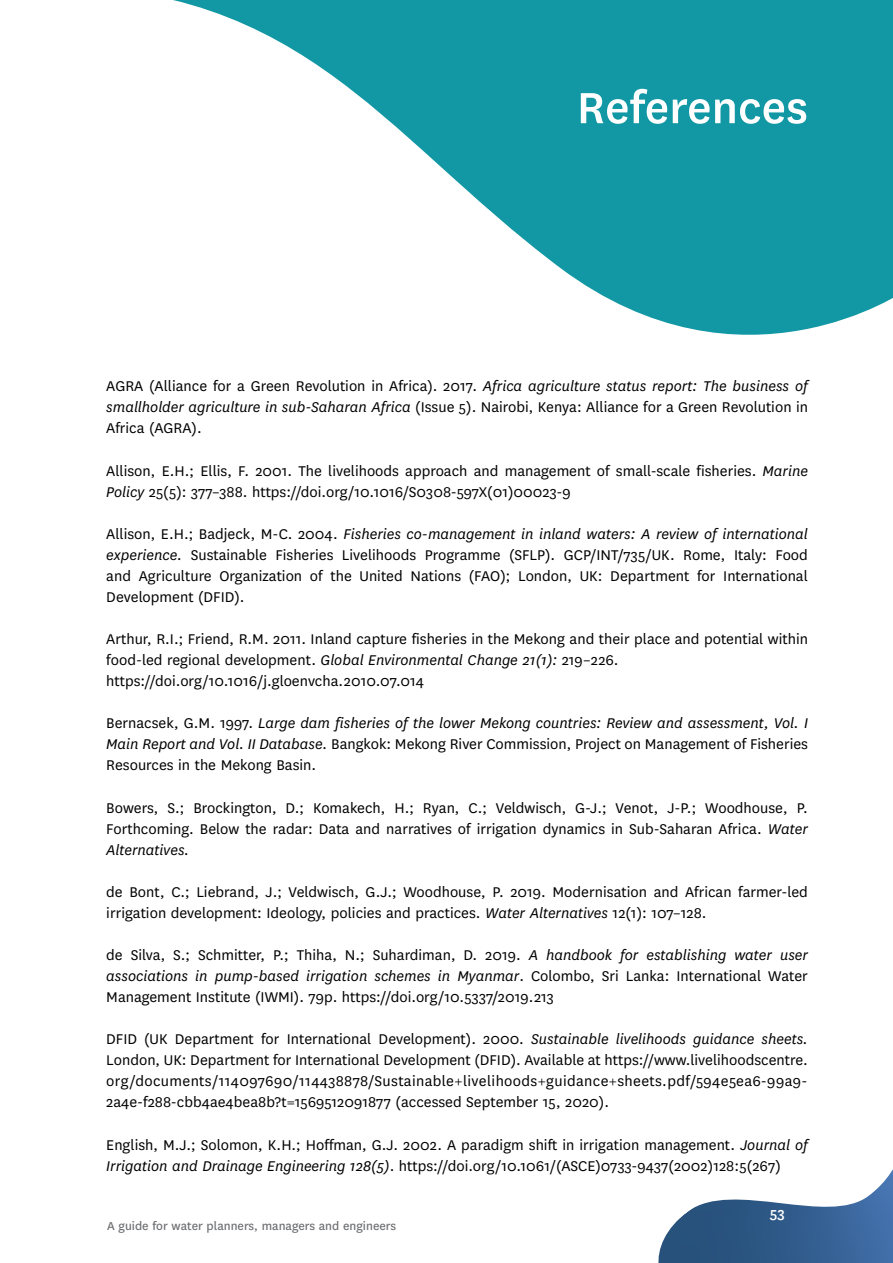
<style>
.page{position:relative;width:893px;height:1263px;background:#fff}
.page>*{position:absolute;margin:0;border:0;box-sizing:border-box;transform-origin:0 0}
.t1{font:500 51px "National";color:#fff}
.t2{font:16.5px/21px "National";color:#000;text-align:justify}
.t3{font:500 16.5px "National";color:#fff}
.t4{font:13.5px "National";color:#6d6e71}
.s1{font-style:italic}
</style>
<div class="page">
<svg style="left:658px;top:1169px;width:235px;height:94px"></svg>
<svg style="left:173px;top:0;width:720px;height:335px;fill:#1198a4"></svg>
<h1 class="t1" style="left:577px;top:73px;width:233px">References</h1>
<p class="t2" style="left:106px;top:375px;width:703px">AGRA (Alliance for a Green Revolution in Africa). 2017. <span class="s1">Africa agriculture status report: The business of smallholder agriculture in sub-Saharan Africa</span> (Issue 5). Nairobi, Kenya: Alliance for a Green Revolution in Africa (AGRA).</p>
<p class="t2" style="left:106px;top:459px;width:703px">Allison, E.H.; Ellis, F. 2001. The livelihoods approach and management of small-scale fisheries. <span class="s1">Marine<br>Policy</span> 25(5): 377–388. https://doi.org/10.1016/S0308-597X(01)00023-9</p>
<p class="t2" style="left:106px;top:522px;width:703px">Allison, E.H.; Badjeck, M-C. 2004. <span class="s1">Fisheries co-management in inland waters: A review of international experience.</span> Sustainable Fisheries Livelihoods Programme (SFLP). GCP/INT/735/UK. Rome, Italy: Food and Agriculture Organization of the United Nations (FAO); London, UK: Department for International Development (DFID).</p>
<p class="t2" style="left:106px;top:628px;width:703px;text-align:left">Arthur, R.I.; Friend, R.M. 2011. Inland capture fisheries in the Mekong and their place and potential within food-led regional development. <span class="s1">Global Environmental Change 21(1):</span> 219–226. https://doi.org/10.1016/j.gloenvcha.2010.07.014</p>
<p class="t2" style="left:106px;top:712px;width:703px">Bernacsek, G.M. 1997. <span class="s1">Large dam fisheries of the lower Mekong countries: Review and assessment, Vol. I Main Report and Vol. II Database.</span> Bangkok: Mekong River Commission, Project on Management of Fisheries Resources in the Mekong Basin.</p>
<p class="t2" style="left:106px;top:796px;width:703px">Bowers, S.; Brockington, D.; Komakech, H.; Ryan, C.; Veldwisch, G-J.; Venot, J-P.; Woodhouse, P.<br>Forthcoming. Below the radar: Data and narratives of irrigation dynamics in Sub-Saharan Africa. <span class="s1">Water Alternatives.</span></p>
<p class="t2" style="left:106px;top:881px;width:703px">de Bont, C.; Liebrand, J.; Veldwisch, G.J.; Woodhouse, P. 2019. Modernisation and African farmer-led irrigation development: Ideology, policies and practices. <span class="s1">Water Alternatives</span> 12(1): 107–128.</p>
<p class="t2" style="left:106px;top:944px;width:703px">de Silva, S.; Schmitter, P.; Thiha, N.; Suhardiman, D. 2019. <span class="s1">A handbook for establishing water user associations in pump-based irrigation schemes in Myanmar</span>. Colombo, Sri Lanka: International Water Management Institute (IWMI). 79p. https://doi.org/10.5337/2019.213</p>
<p class="t2" style="left:106px;top:1028px;width:703px">DFID (UK Department for International Development). 2000. <span class="s1">Sustainable livelihoods guidance sheets.<br></span>London, UK: Department for International Development (DFID). Available at https://www.livelihoodscentre. org/documents/114097690/114438878/Sustainable+livelihoods+guidance+sheets.pdf/594e5ea6-99a9- 2a4e-f288-cbb4ae4bea8b?t=1569512091877 (accessed September 15, 2020).</p>
<p class="t2" style="left:106px;top:1133px;width:703px">English, M.J.; Solomon, K.H.; Hoffman, G.J. 2002. A paradigm shift in irrigation management. <span class="s1">Journal of<br>Irrigation and Drainage Engineering 128(5)</span>. https://doi.org/10.1061/(ASCE)0733-9437(2002)128:5(267)</p>
<p class="t4" style="left:107px;top:1217px;width:290px">A guide for water planners, managers and engineers</p>
<p class="t3" style="left:770px;top:1202px;width:17px">53</p>
</div>
